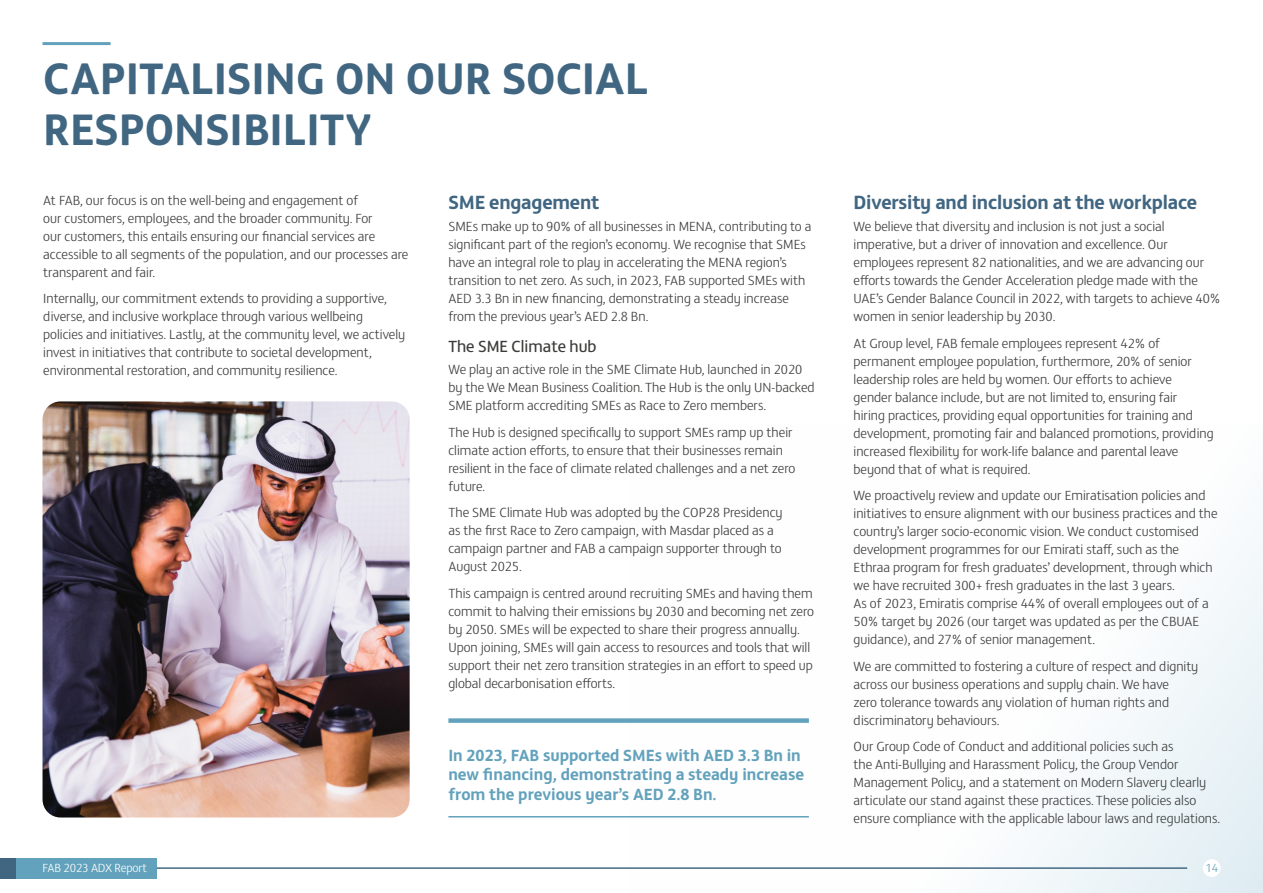
<style>
.page{position:relative;width:1263px;height:893px;background:#fff}
.page>*{position:absolute;margin:0;border:0;box-sizing:border-box;transform-origin:0 0}
.t1{font:700 45px/51px "FS Matthew";color:#416681}
.t2{font:700 19.5px "FS Matthew";letter-spacing:-.01em;color:#416681}
.t3{font:700 16.5px/19.8px "FS Matthew";color:#63a2bc}
.t4{font:16.5px "FS Matthew";color:#3c3c3b}
.t5{font:300 13.5px/18px "FS Matthew";color:#3c3c3b}
.t6{font:300 12px "FS Matthew";letter-spacing:-.01em;color:#fff}
.t7{font:300 12px "FS Matthew";color:#63a2bc}
</style>
<div class="page">
<svg style="left:629px;top:534px;width:634px;height:359px"></svg>
<div style="left:448px;top:718px;width:361px;height:5px;background:#63a2bc"></div>
<img style="left:43px;top:401px;width:367px;height:416px">
<hr style="left:43px;top:42px;width:68px;height:3px;background:#63a2bc">
<hr style="left:448px;top:816px;width:361px;height:1px;background:#63a2bc">
<div style="left:0;top:858px;width:157px;height:20px;background:#63a2bc"></div>
<div style="left:0;top:858px;width:16px;height:20px;background:#416681"></div>
<hr style="left:157px;top:868px;width:1030px;height:1px;background:#416681">
<div style="left:1203px;top:859px;width:17px;height:18px;background:#fff;border-radius:50%"></div>
<h1 class="t1" style="left:43px;top:49px;width:607px">CAPITALISING ON OUR SOCIAL<br>RESPONSIBILITY</h1>
<p class="t5" style="left:43px;top:190px;width:367px">At FAB, our focus is on the well-being and engagement of<br>our customers, employees, and the broader community. For<br>our customers, this entails ensuring our financial services are accessible to all segments of the population, and our processes are transparent and fair.</p>
<p class="t5" style="left:43px;top:289px;width:364px">Internally, our commitment extends to providing a supportive, diverse, and inclusive workplace through various wellbeing policies and initiatives. Lastly, at the community level, we actively invest in initiatives that contribute to societal development, environmental restoration, and community resilience.</p>
<h2 class="t2" style="left:448px;top:187px;width:153px">SME engagement</h2>
<p class="t5" style="left:448px;top:217px;width:364px">SMEs make up to 90% of all businesses in MENA, contributing to a significant part of the region’s economy. We recognise that SMEs have an integral role to play in accelerating the MENA region’s transition to net zero. As such, in 2023, FAB supported SMEs with AED 3.3 Bn in new financing, demonstrating a steady increase from the previous year’s AED 2.8 Bn.</p>
<p class="t4" style="left:448px;top:334px;width:150px">The SME Climate hub</p>
<p class="t5" style="left:448px;top:360px;width:368px">We play an active role in the SME Climate Hub, launched in 2020 by the We Mean Business Coalition. The Hub is the only UN-backed<br>SME platform accrediting SMEs as Race to Zero members.</p>
<p class="t5" style="left:448px;top:422px;width:349px">The Hub is designed specifically to support SMEs ramp up their climate action efforts, to ensure that their businesses remain resilient in the face of climate related challenges and a net zero future.</p>
<p class="t5" style="left:448px;top:503px;width:336px">The SME Climate Hub was adopted by the COP28 Presidency as the first Race to Zero campaign, with Masdar placed as a campaign partner and FAB a campaign supporter through to August 2025.</p>
<p class="t5" style="left:448px;top:583px;width:367px">This campaign is centred around recruiting SMEs and having them commit to halving their emissions by 2030 and becoming net zero by 2050. SMEs will be expected to share their progress annually.<br>Upon joining, SMEs will gain access to resources and tools that will support their net zero transition strategies in an effort to speed up global decarbonisation efforts.</p>
<p class="t3" style="left:448px;top:744px;width:357px">In 2023, FAB supported SMEs with AED 3.3 Bn in new financing, demonstrating a steady increase from the previous year’s AED 2.8 Bn.</p>
<h2 class="t2" style="left:853px;top:187px;width:345px">Diversity and inclusion at the workplace</h2>
<p class="t5" style="left:853px;top:217px;width:368px">We believe that diversity and inclusion is not just a social imperative, but a driver of innovation and excellence. Our employees represent 82 nationalities, and we are advancing our efforts towards the Gender Acceleration pledge made with the UAE’s Gender Balance Council in 2022, with targets to achieve 40% women in senior leadership by 2030.</p>
<p class="t5" style="left:853px;top:333px;width:362px">At Group level, FAB female employees represent 42% of permanent employee population, furthermore, 20% of senior leadership roles are held by women. Our efforts to achieve gender balance include, but are not limited to, ensuring fair<br>hiring practices, providing equal opportunities for training and development, promoting fair and balanced promotions, providing increased flexibility for work-life balance and parental leave beyond that of what is required.</p>
<p class="t5" style="left:853px;top:486px;width:365px">We proactively review and update our Emiratisation policies and initiatives to ensure alignment with our business practices and the country’s larger socio-economic vision. We conduct customised development programmes for our Emirati staff, such as the Ethraa program for fresh graduates’ development, through which we have recruited 300+ fresh graduates in the last 3 years.<br>As of 2023, Emiratis comprise 44% of overall employees out of a 50% target by 2026 (our target was updated as per the CBUAE guidance), and 27% of senior management.</p>
<p class="t5" style="left:853px;top:656px;width:346px">We are committed to fostering a culture of respect and dignity across our business operations and supply chain. We have<br>zero tolerance towards any violation of human rights and discriminatory behaviours.</p>
<p class="t5" style="left:853px;top:737px;width:368px">Our Group Code of Conduct and additional policies such as<br>the Anti-Bullying and Harassment Policy, the Group Vendor Management Policy, and a statement on Modern Slavery clearly articulate our stand against these practices. These policies also ensure compliance with the applicable labour laws and regulations.</p>
<p class="t6" style="left:43px;top:859px;width:106px">FAB 2023 ADX Report</p>
<p class="t7" style="left:1205px;top:859px;width:14px">14</p>
</div>
